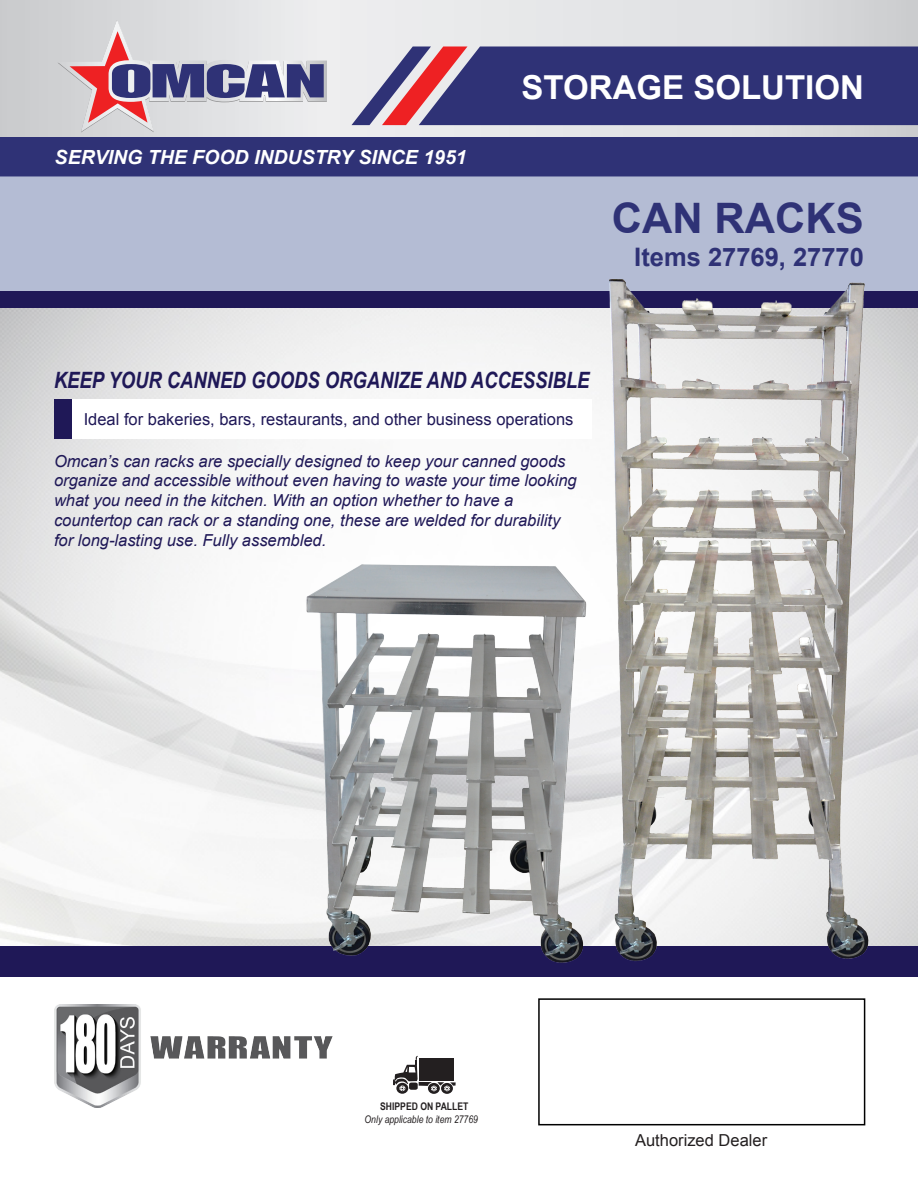
<style>
.page{position:relative;width:918px;height:1188px;background:#fff}
.page>*{position:absolute;margin:0;border:0;box-sizing:border-box;transform-origin:0 0}
.t1{font:700 42px "Arial";color:#2f3276}
.t2{font:700 33px "Arial";color:#fff}
.t3{font:700 25.5px "Arial";color:#2f3276}
.t4{font:italic 700 22.5px "Arial Narrow";color:#1f1857}
.t5{font:italic 700 19.5px "Arial";color:#fff}
.t6{font:italic 16.5px/19.8px "Arial";color:#1f1857}
.t7{font:16.5px "Arial";color:#1f1857}
.t8{font:16.5px "Arial";color:#231f20}
.t9{font:italic 10.5px "Arial Narrow";color:#231f20}
.t10{font:700 10.5px "Arial Narrow";color:#231f20}
</style>
<div class="page">
<img style="left:0;top:308px;width:511px;height:639px">
<svg style="left:0;top:0;width:918px;height:137px;background:#dedee0"></svg>
<div style="left:0;top:137px;width:918px;height:39px;background:#2f3276"></div>
<svg style="left:352px;top:46px;width:566px;height:79px;background:#4a447e"></svg>
<svg style="left:58px;top:21px;width:269px;height:112px;background:#bfb4c2"></svg>
<div style="left:0;top:176px;width:918px;height:116px;background:#b4bcd4"></div>
<div style="left:0;top:292px;width:918px;height:16px;background:#1f1857"></div>
<div style="left:538px;top:998px;width:327px;height:127px;border:2px solid #000"></div>
<div style="left:0;top:947px;width:918px;height:30px;background:#1f1857"></div>
<div style="left:66px;top:399px;width:526px;height:39px;background:#fff"></div>
<img style="left:300px;top:551px;width:211px;height:405px">
<img style="left:511px;top:261px;width:407px;height:702px">
<div style="left:54px;top:399px;width:17px;height:39px;background:#1f1857"></div>
<img style="left:55px;top:1004px;width:278px;height:103px">
<svg style="left:396px;top:1083px;width:12px;height:11px"></svg>
<svg style="left:428px;top:1083px;width:12px;height:11px"></svg>
<svg style="left:441px;top:1083px;width:12px;height:11px"></svg>
<svg style="left:393px;top:1056px;width:63px;height:35px"></svg>
<p class="t5" style="left:55px;top:144px;width:414px">SERVING THE FOOD INDUSTRY SINCE 1951</p>
<p class="t2" style="left:522px;top:65px;width:344px">STORAGE SOLUTION</p>
<p class="t1" style="left:612px;top:190px;width:253px">CAN RACKS</p>
<p class="t3" style="left:634px;top:240px;width:231px">Items 27769, 27770</p>
<p class="t4" style="left:54px;top:363px;width:537px">KEEP YOUR CANNED GOODS ORGANIZE AND ACCESSIBLE</p>
<p class="t7" style="left:84px;top:408px;width:491px">Ideal for bakeries, bars, restaurants, and other business operations</p>
<p class="t6" style="left:54px;top:451px;width:524px">Omcan’s can racks are specially designed to keep your canned goods organize and accessible without even having to waste your time looking what you need in the kitchen. With an option whether to have a</p>
<p class="t6" style="left:54px;top:510px;width:508px">countertop can rack or a standing one, these are welded for durability for long-lasting use. Fully assembled.</p>
<p class="t10" style="left:380px;top:1098px;width:90px">SHIPPED ON PALLET</p>
<p class="t9" style="left:365px;top:1112px;width:115px">Only applicable to item 27769</p>
<p class="t8" style="left:635px;top:1129px;width:133px">Authorized Dealer</p>
</div>
